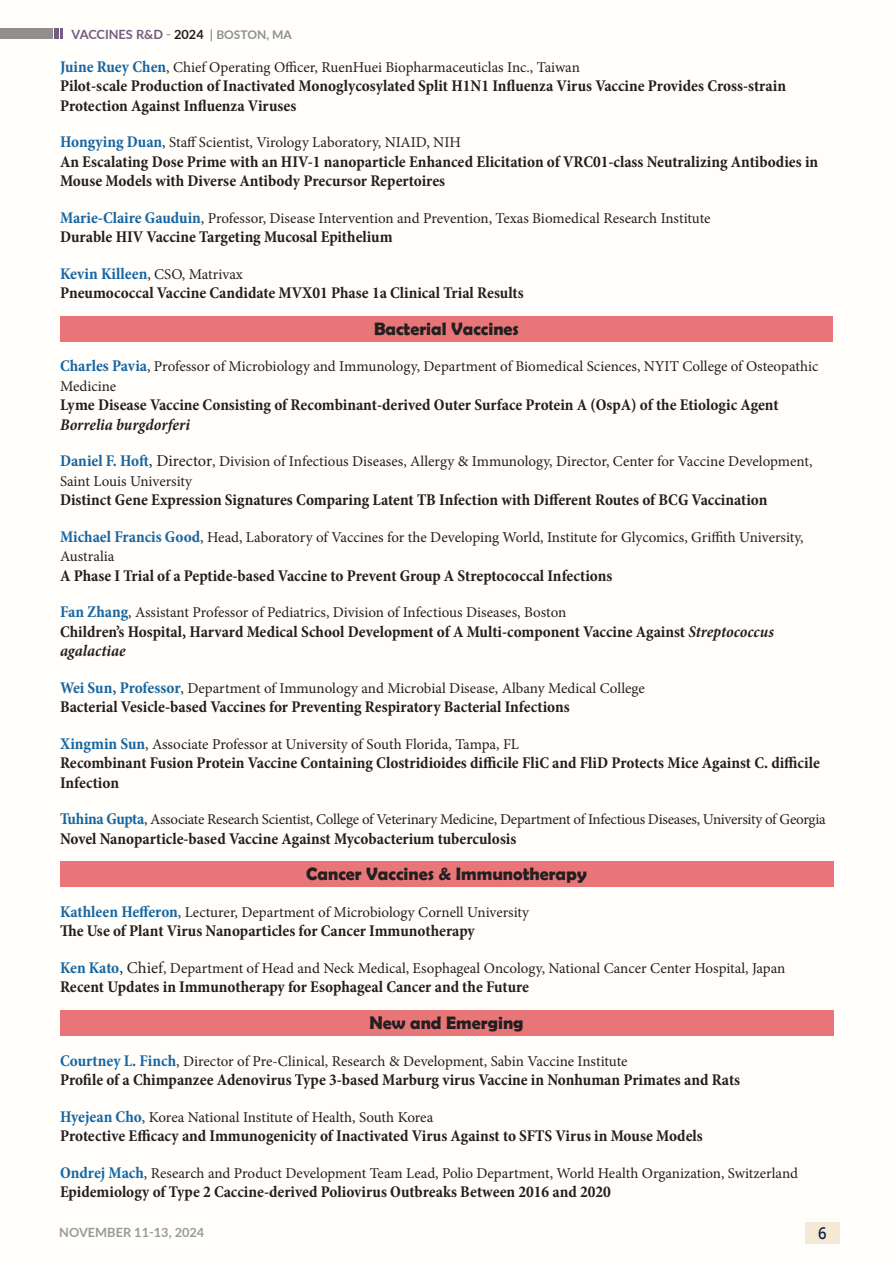
<style>
.page{position:relative;width:893px;height:1263px;background:#fffefa}
.page>*{position:absolute;margin:0;border:0;box-sizing:border-box;transform-origin:0 0}
.t1{font:700 18px "Berlin Sans FB Demi";color:#231f20}
.t2{font:700 condensed 16.5px/19.5px "Minion Pro";color:#231f20}
.t3{font:600 16.5px "Open Sans";color:#0d2949;scale:.9 1}
.t4{font:15px/19.5px "Minion Pro";letter-spacing:-.005em;color:#231f20}
.t5{font:700 12.75px "Lato";color:#745b7f}
.t6{font:700 12.75px "Lato";color:#989a9a}
.s1{color:#989a9a}
.s2{color:#201d1e}
.s3{color:#8f8f8f}
.s4{font-size:12px;color:#8f8f8f}
.s5{font-weight:700;font-stretch:condensed;font-size:16.5px;color:#1665a2}
.s6{font-style:italic}
.s7{font-size:16.5px}
</style>
<div class="page">
<div style="left:54px;top:29px;width:5px;height:10px;background:#745b7f"></div>
<svg style="left:60px;top:29px;width:3px;height:10px"></svg>
<div style="left:0;top:29px;width:53px;height:10px;background:#918e8d"></div>
<div style="left:805px;top:1222px;width:34px;height:21px;background:#f5e8d4"></div>
<div style="left:60px;top:316px;width:773px;height:25px;background:#e87678"></div>
<div style="left:60px;top:1010px;width:773px;height:26px;background:#e87678"></div>
<div style="left:60px;top:861px;width:773px;height:26px;background:#e87678"></div>
<p class="t5" style="left:72px;top:25px;width:222px">VACCINES R&amp;D <span class="s1">-</span> <span class="s2">2024</span> <span class="s3">|</span> <span class="s4">BOSTON, MA</span></p>
<p class="t4" style="left:60px;top:57px;width:521px"><span class="s5">Juine Ruey Chen</span>, Chief Operating Officer, RuenHuei Biopharmaceuticlas Inc., Taiwan</p>
<p class="t2" style="left:60px;top:76px;width:727px">Pilot-scale Production of Inactivated Monoglycosylated Split H1N1 Influenza Virus Vaccine Provides Cross-strain<br>Protection Against Influenza Viruses</p>
<p class="t4" style="left:60px;top:133px;width:402px"><span class="s5">Hongying Duan</span>, Staff Scientist, Virology Laboratory, NIAID, NIH</p>
<p class="t2" style="left:60px;top:152px;width:760px">An Escalating Dose Prime with an HIV-1 nanoparticle Enhanced Elicitation of VRC01-class Neutralizing Antibodies in<br>Mouse Models with Diverse Antibody Precursor Repertoires</p>
<p class="t4" style="left:60px;top:208px;width:652px"><span class="s5">Marie-Claire Gauduin</span>, Professor, Disease Intervention and Prevention, Texas Biomedical Research Institute</p>
<p class="t2" style="left:60px;top:227px;width:334px">Durable HIV Vaccine Targeting Mucosal Epithelium</p>
<p class="t4" style="left:60px;top:264px;width:184px"><span class="s5">Kevin Killeen</span>, CSO, Matrivax</p>
<p class="t2" style="left:60px;top:283px;width:465px">Pneumococcal Vaccine Candidate MVX01 Phase 1a Clinical Trial Results</p>
<p class="t1" style="left:374px;top:318px;width:146px">Bacterial Vaccines</p>
<p class="t4" style="left:60px;top:357px;width:760px"><span class="s5">Charles Pavia</span>, Professor of Microbiology and Immunology, Department of Biomedical Sciences, NYIT College of Osteopathic<br>Medicine</p>
<p class="t2" style="left:60px;top:395px;width:720px">Lyme Disease Vaccine Consisting of Recombinant-derived Outer Surface Protein A (OspA) of the Etiologic Agent<br><span class="s6">Borrelia burgdorferi</span></p>
<p class="t4" style="left:60px;top:452px;width:754px"><span class="s5">Daniel F. Hoft</span><span class="s7">, Director</span>, Division of Infectious Diseases, Allergy &amp; Immunology, Director, Center for Vaccine Development,<br>Saint Louis University</p>
<p class="t2" style="left:60px;top:490px;width:709px">Distinct Gene Expression Signatures Comparing Latent TB Infection with Different Routes of BCG Vaccination</p>
<p class="t4" style="left:60px;top:527px;width:745px"><span class="s5">Michael Francis Good</span>, Head, Laboratory of Vaccines for the Developing World, Institute for Glycomics, Griffith University,<br>Australia</p>
<p class="t2" style="left:60px;top:566px;width:554px">A Phase I Trial of a Peptide-based Vaccine to Prevent Group A Streptococcal Infections</p>
<p class="t4" style="left:60px;top:603px;width:508px"><span class="s5">Fan Zhang</span>, Assistant Professor of Pediatrics, Division of Infectious Diseases, Boston</p>
<p class="t2" style="left:60px;top:622px;width:715px">Children’s Hospital, Harvard Medical School Development of A Multi-component Vaccine Against <span class="s6">Streptococcus agalactiae</span></p>
<p class="t4" style="left:60px;top:678px;width:586px"><span class="s5">Wei Sun, Professor</span>, Department of Immunology and Microbial Disease, Albany Medical College</p>
<p class="t2" style="left:60px;top:697px;width:511px">Bacterial Vesicle-based Vaccines for Preventing Respiratory Bacterial Infections</p>
<p class="t4" style="left:60px;top:734px;width:460px"><span class="s5">Xingmin Sun</span>, Associate Professor at University of South Florida, Tampa, FL</p>
<p class="t2" style="left:60px;top:753px;width:761px">Recombinant Fusion Protein Vaccine Containing Clostridioides difficile FliC and FliD Protects Mice Against C. difficile<br>Infection</p>
<p class="t4" style="left:60px;top:810px;width:767px"><span class="s5">Tuhina Gupta</span>, Associate Research Scientist, College of Veterinary Medicine, Department of Infectious Diseases, University of Georgia</p>
<p class="t2" style="left:60px;top:829px;width:458px">Novel Nanoparticle-based Vaccine Against Mycobacterium tuberculosis</p>
<p class="t1" style="left:306px;top:864px;width:282px">Cancer Vaccines &amp; Immunotherapy</p>
<p class="t4" style="left:60px;top:902px;width:471px"><span class="s5">Kathleen Hefferon</span>, Lecturer, Department of Microbiology Cornell University</p>
<p class="t2" style="left:60px;top:921px;width:416px">The Use of Plant Virus Nanoparticles for Cancer Immunotherapy</p>
<p class="t4" style="left:60px;top:958px;width:727px"><span class="s5">Ken Kato</span><span class="s7">, Chief</span>, Department of Head and Neck Medical, Esophageal Oncology, National Cancer Center Hospital, Japan</p>
<p class="t2" style="left:60px;top:977px;width:470px">Recent Updates in Immunotherapy for Esophageal Cancer and the Future</p>
<p class="t1" style="left:369px;top:1012px;width:155px">New and Emerging</p>
<p class="t4" style="left:60px;top:1051px;width:569px"><span class="s5">Courtney L. Finch</span>, Director of Pre-Clinical, Research &amp; Development, Sabin Vaccine Institute</p>
<p class="t2" style="left:60px;top:1070px;width:682px">Profile of a Chimpanzee Adenovirus Type 3-based Marburg virus Vaccine in Nonhuman Primates and Rats</p>
<p class="t4" style="left:60px;top:1107px;width:375px"><span class="s5">Hyejean Cho</span>, Korea National Institute of Health, South Korea</p>
<p class="t2" style="left:60px;top:1126px;width:644px">Protective Efficacy and Immunogenicity of Inactivated Virus Against to SFTS Virus in Mouse Models</p>
<p class="t4" style="left:60px;top:1163px;width:739px"><span class="s5">Ondrej Mach</span>, Research and Product Development Team Lead, Polio Department, World Health Organization, Switzerland</p>
<p class="t2" style="left:60px;top:1182px;width:552px">Epidemiology of Type 2 Caccine-derived Poliovirus Outbreaks Between 2016 and 2020</p>
<p class="t6" style="left:59px;top:1223px;width:147px">NOVEMBER 11-13, 2024</p>
<p class="t3" style="left:818px;top:1222px;width:11px">6</p>
</div>
